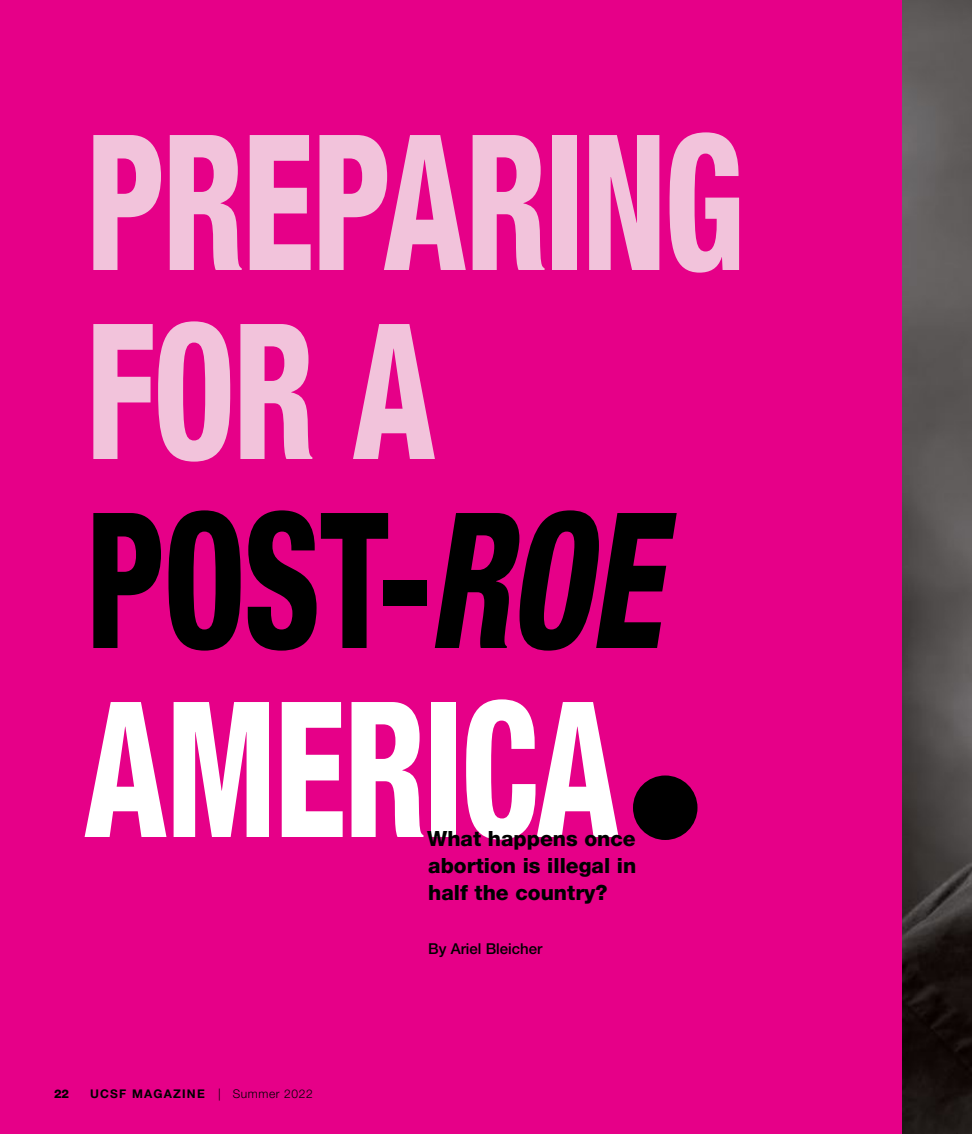
<style>
.page{position:relative;width:972px;height:1134px;background:#fff}
.page>*{position:absolute;margin:0;border:0;box-sizing:border-box;transform-origin:0 0}
.t1{font:800 condensed 189px/189px "Helvetica Neue LT Std";letter-spacing:-.015em;color:#f2c3db;scale:.76 1}
.t2{font:800 21px/27px "Helvetica Neue LT Std";color:#000;text-align:justify}
.t3{font:500 15px "Helvetica Neue LT Std";color:#000}
.t4{font:700 12px "Helvetica Neue LT Std";letter-spacing:.1em;color:#000}
.t5{font:800 12px "Helvetica Neue LT Std";color:#000}
.s1{color:#000}
.s2{font-style:italic;color:#000}
.s3{color:#fff}
.s4{font-weight:300}
</style>
<div class="page">
<img style="left:902px;top:0;width:70px;height:1134px">
<div style="left:0;top:0;width:902px;height:1134px;background:#e60088"></div>
<div style="left:633px;top:776px;width:65px;height:64px;background:#000;border-radius:50%"></div>
<h2 class="t1" style="left:84px;top:105px;width:870px">PREPARING<br>FOR A<br><span class="s1">POST-</span><span class="s2">ROE<br></span><span class="s3">AMERICA</span></h2>
<p class="t2" style="left:427px;top:825px;width:211px">What happens once abortion is illegal in half the country?</p>
<p class="t3" style="left:428px;top:940px;width:116px">By Ariel Bleicher</p>
<p class="t5" style="left:54px;top:1087px;width:17px">22</p>
<p class="t4" style="left:90px;top:1086px;width:224px">UCSF MAGAZINE <span class="s4">| Summer 2022</span></p>
</div>
